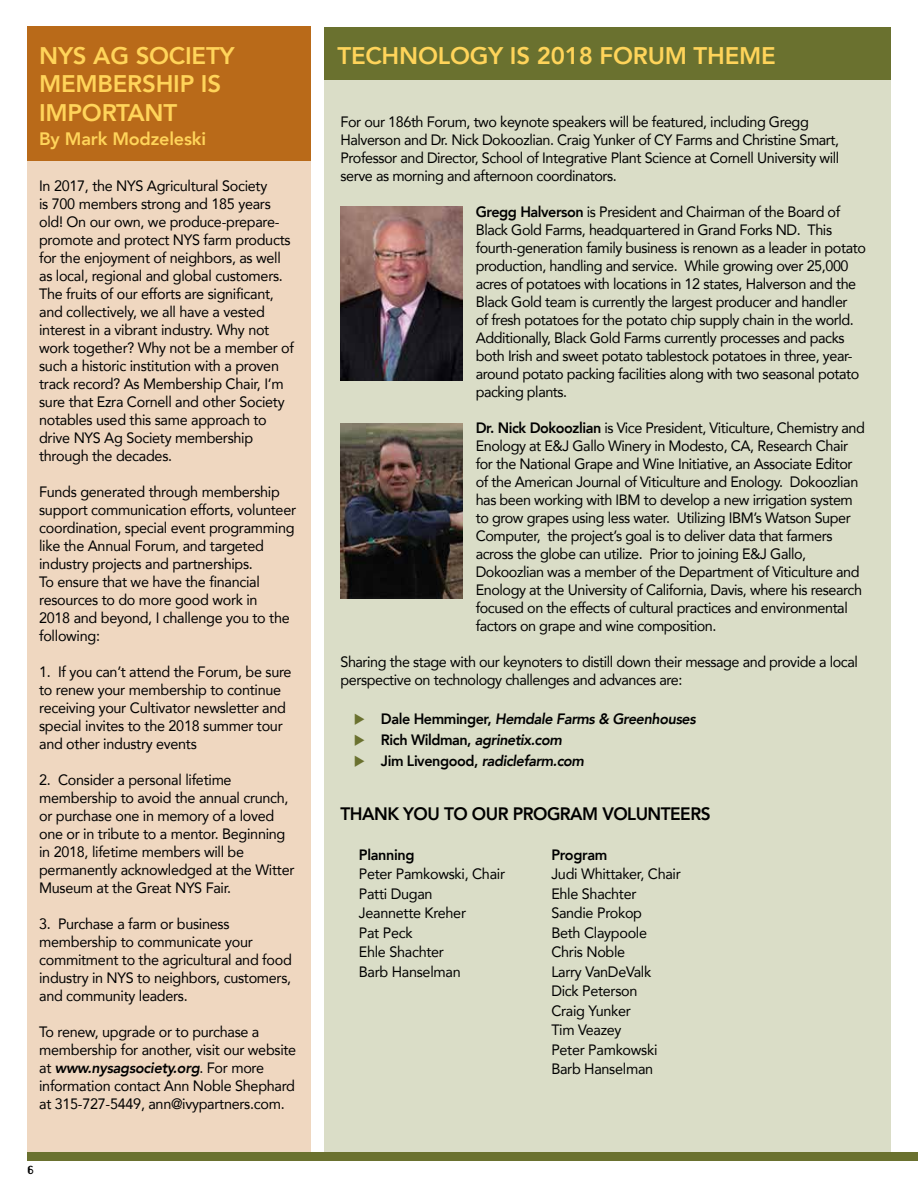
<style>
.page{position:relative;width:918px;height:1188px;background:#fff}
.page>*{position:absolute;margin:0;border:0;box-sizing:border-box;transform-origin:0 0}
.t1{font:800 24px/28.8px "Avenir";letter-spacing:-.01em;color:#ffd45a}
.t2{font:800 18px "Avenir";letter-spacing:-.03em;color:#000;scale:.96 1}
.t3{font:800 18px "Avenir";letter-spacing:-.01em;color:#ffd45a}
.t4{font:18px "Beirut";color:#000}
.t5{font:15px/18px "Avenir";letter-spacing:-.02em;color:#000;scale:.96 1}
.t6{font:italic 800 15px "Avenir";letter-spacing:-.03em;color:#000;scale:.96 1}
.t7{font:800 15px "Avenir";letter-spacing:-.02em;color:#000;scale:.96 1}
.s1{font-weight:800;font-style:italic}
.s2{font-weight:800}
.s3{color:#6a712f}
.s4{font-style:normal}
</style>
<div class="page">
<div style="left:324px;top:27px;width:567px;height:1129px;background:#daddc7"></div>
<div style="left:27px;top:26px;width:283px;height:1126px;background:#efd7c0"></div>
<div style="left:324px;top:27px;width:567px;height:53px;background:#6a712f"></div>
<div style="left:27px;top:1152px;width:891px;height:9px;background:#6a712f"></div>
<div style="left:27px;top:26px;width:283px;height:135px;background:#b96a19"></div>
<img style="left:340px;top:207px;width:122px;height:174px">
<img style="left:340px;top:424px;width:122px;height:174px">
<h1 class="t1" style="left:39px;top:41px;width:197px">NYS AG SOCIETY</h1>
<h1 class="t1" style="left:338px;top:41px;width:440px">TECHNOLOGY IS 2018 FORUM THEME</h1>
<h1 class="t1" style="left:39px;top:70px;width:184px">MEMBERSHIP IS<br>IMPORTANT</h1>
<p class="t3" style="left:39px;top:125px;width:168px">By Mark Modzeleski</p>
<p class="t5" style="left:39px;top:176px;width:267px">In 2017, the NYS Agricultural Society<br>is 700 members strong and 185 years old! On our own, we produce-prepare&shy;promote and protect NYS farm products for the enjoyment of neighbors, as well as local, regional and global customers.<br>The fruits of our efforts are significant, and collectively, we all have a vested interest in a vibrant industry. Why not work together? Why not be a member of such a historic institution with a proven track record? As Membership Chair, I’m sure that Ezra Cornell and other Society notables used this same approach to drive NYS Ag Society membership through the decades.</p>
<p class="t5" style="left:39px;top:482px;width:269px">Funds generated through membership support communication efforts, volunteer coordination, special event programming like the Annual Forum, and targeted industry projects and partnerships.<br>To ensure that we have the financial resources to do more good work in<br>2018 and beyond, I challenge you to the following:</p>
<p class="t5" style="left:39px;top:662px;width:264px">1. If you can’t attend the Forum, be sure to renew your membership to continue receiving your Cultivator newsletter and special invites to the 2018 summer tour and other industry events</p>
<p class="t5" style="left:39px;top:770px;width:268px">2. Consider a personal lifetime membership to avoid the annual crunch, or purchase one in memory of a loved one or in tribute to a mentor. Beginning in 2018, lifetime members will be permanently acknowledged at the Witter Museum at the Great NYS Fair.</p>
<p class="t5" style="left:39px;top:914px;width:265px">3. Purchase a farm or business membership to communicate your commitment to the agricultural and food industry in NYS to neighbors, customers, and community leaders.</p>
<p class="t5" style="left:39px;top:1022px;width:269px">To renew, upgrade or to purchase a membership for another, visit our website at <span class="s1">www.nysagsociety.org</span>. For more information contact Ann Noble Shephard at 315-727-5449, ann@ivypartners.com.</p>
<p class="t5" style="left:340px;top:112px;width:521px">For our 186th Forum, two keynote speakers will be featured, including Gregg Halverson and Dr. Nick Dokoozlian. Craig Yunker of CY Farms and Christine Smart, Professor and Director, School of Integrative Plant Science at Cornell University will serve as morning and afternoon coordinators.</p>
<p class="t5" style="left:476px;top:202px;width:408px"><span class="s2">Gregg Halverson</span> is President and Chairman of the Board of Black Gold Farms, headquartered in Grand Forks ND. This fourth-generation family business is renown as a leader in potato production, handling and service. While growing over 25,000 acres of potatoes with locations in 12 states, Halverson and the Black Gold team is currently the largest producer and handler<br>of fresh potatoes for the potato chip supply chain in the world.<br>Additionally, Black Gold Farms currently processes and packs both Irish and sweet potato tablestock potatoes in three, year&shy;around potato packing facilities along with two seasonal potato packing plants.</p>
<p class="t5" style="left:476px;top:418px;width:407px"><span class="s2">Dr. Nick Dokoozlian</span> is Vice President, Viticulture, Chemistry and Enology at E&amp;J Gallo Winery in Modesto, CA, Research Chair for the National Grape and Wine Initiative, an Associate Editor of the American Journal of Viticulture and Enology. Dokoozlian has been working with IBM to develop a new irrigation system to grow grapes using less water. Utilizing IBM’s Watson Super Computer, the project’s goal is to deliver data that farmers across the globe can utilize. Prior to joining E&amp;J Gallo, Dokoozlian was a member of the Department of Viticulture and Enology at the University of California, Davis, where his research focused on the effects of cultural practices and environmental factors on grape and wine composition.</p>
<p class="t5" style="left:340px;top:652px;width:541px">Sharing the stage with our keynoters to distill down their message and provide a local perspective on technology challenges and advances are:</p>
<p class="t6" style="left:354px;top:709px;width:358px"><span class="s3">◆</span> <span class="s4">Dale Hemminger,</span> Hemdale Farms &amp; Greenhouses</p>
<p class="t6" style="left:354px;top:730px;width:218px"><span class="s3">◆</span> <span class="s4">Rich Wildman,</span> agrinetix.com</p>
<p class="t6" style="left:354px;top:751px;width:241px"><span class="s3">◆</span> <span class="s4">Jim Livengood,</span> radiclefarm.com</p>
<p class="t2" style="left:340px;top:799px;width:387px">THANK YOU TO OUR PROGRAM VOLUNTEERS</p>
<p class="t7" style="left:551px;top:843px;width:60px">Program</p>
<p class="t5" style="left:551px;top:864px;width:136px;line-height:19.5px">Judi Whittaker, Chair<br>Ehle Shachter<br>Sandie Prokop<br>Beth Claypoole<br>Chris Noble<br>Larry VanDeValk<br>Dick Peterson<br>Craig Yunker<br>Tim Veazey<br>Peter Pamkowski<br>Barb Hanselman</p>
<p class="t7" style="left:359px;top:843px;width:60px">Planning</p>
<p class="t5" style="left:359px;top:864px;width:154px;line-height:19.5px">Peter Pamkowski, Chair<br>Patti Dugan<br>Jeannette Kreher<br>Pat Peck<br>Ehle Shachter<br>Barb Hanselman</p>
<p class="t4" style="left:27px;top:1156px;width:9px">6</p>
</div>
